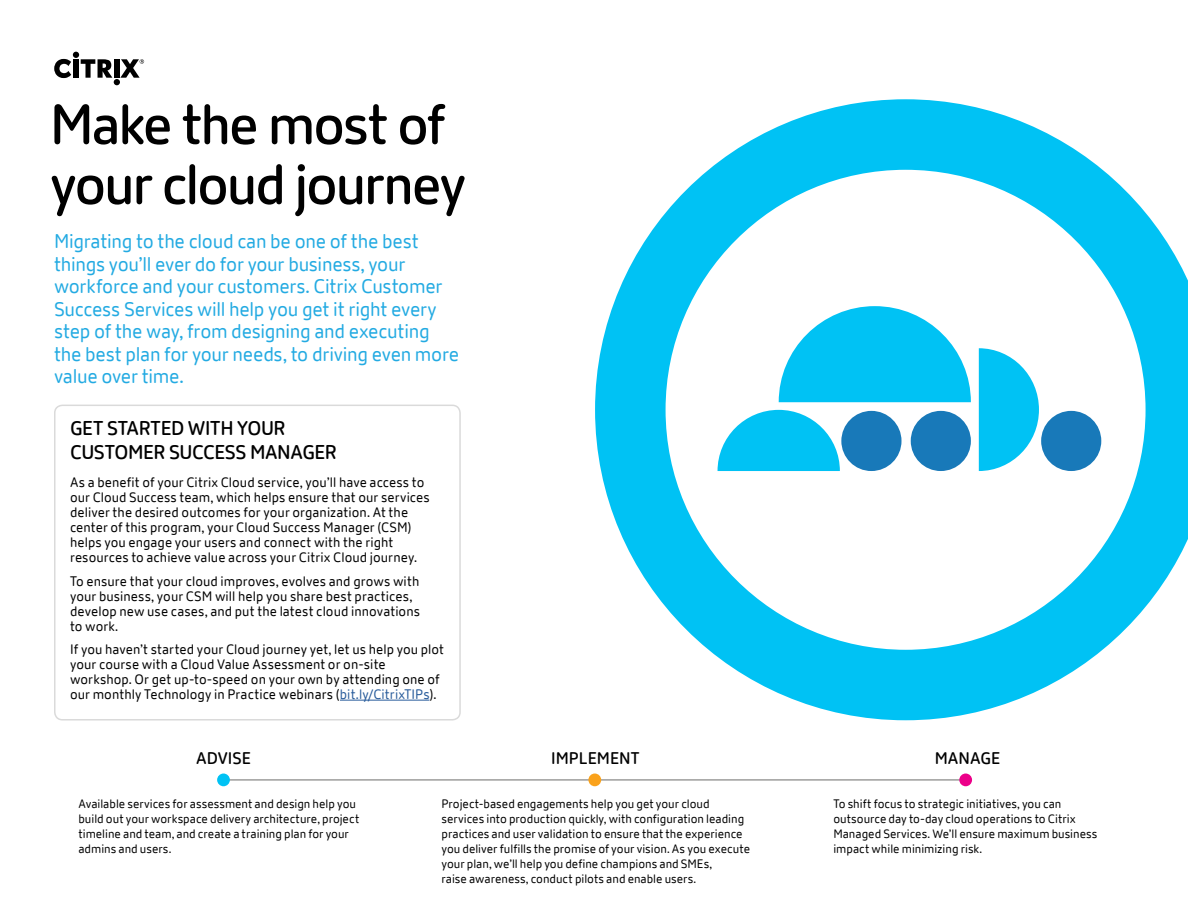
<style>
.page{position:relative;width:1188px;height:918px;background:#fff}
.page>*{position:absolute;margin:0;border:0;box-sizing:border-box;transform-origin:0 0}
.t1{font:600 55.5px/60px "Citrix New Sans";letter-spacing:-.04em;color:#000}
.t2{font:19.5px/22.5px "Citrix New Sans";letter-spacing:-.015em;color:#23aae2}
.t3{font:600 19.5px/24px "Citrix New Sans";letter-spacing:-.02em;color:#000}
.t4{font:600 16.5px "Citrix New Sans";color:#000}
.t5{font:13.5px/15px "Citrix New Sans";letter-spacing:.005em;color:#000}
.t6{font:12px/15px "Citrix New Sans";color:#000}
.s1{color:#275b9b}
</style>
<div class="page">
<svg style="left:54px;top:52px;width:90px;height:33px"></svg>
<div style="left:54px;top:405px;width:407px;height:316px;border:2px solid #dadada;border-radius:8px"></div>
<hr style="left:340px;top:700px;width:89px;height:1px;background:#275b9b">
<hr style="left:220px;top:779px;width:746px;height:2px;background:#9d9d9c">
<div style="left:217px;top:774px;width:13px;height:12px;background:#00c2f4;border-radius:50%"></div>
<div style="left:959px;top:774px;width:13px;height:12px;background:#ec0089;border-radius:50%"></div>
<div style="left:588px;top:774px;width:13px;height:12px;background:#faa21b;border-radius:50%"></div>
<svg style="left:595px;top:99px;width:593px;height:621px"></svg>
<h1 class="t1" style="left:50px;top:95px;width:418px">Make the most of your cloud journey</h1>
<p class="t2" style="left:54px;top:231px;width:407px">Migrating to the cloud can be one of the best things you’ll ever do for your business, your workforce and your customers. Citrix Customer Success Services will help you get it right every step of the way, from designing and executing the best plan for your needs, to driving even more value over time.</p>
<h2 class="t3" style="left:70px;top:417px;width:268px">GET STARTED WITH YOUR<br>CUSTOMER SUCCESS MANAGER</h2>
<p class="t5" style="left:70px;top:475px;width:361px">As a benefit of your Citrix Cloud service, you’ll have access to our Cloud Success team, which helps ensure that our services deliver the desired outcomes for your organization. At the center of this program, your Cloud Success Manager (CSM) helps you engage your users and connect with the right resources to achieve value across your Citrix Cloud journey.</p>
<p class="t5" style="left:70px;top:574px;width:352px">To ensure that your cloud improves, evolves and grows with your business, your CSM will help you share best practices, develop new use cases, and put the latest cloud innovations to work.</p>
<p class="t5" style="left:70px;top:642px;width:376px">If you haven’t started your Cloud journey yet, let us help you plot your course with a Cloud Value Assessment or on-site workshop. Or get up-to-speed on your own by attending one of our monthly Technology in Practice webinars (<span class="s1">bit.ly/CitrixTIPs</span>).</p>
<p class="t4" style="left:196px;top:749px;width:56px">ADVISE</p>
<p class="t4" style="left:551px;top:749px;width:90px">IMPLEMENT</p>
<p class="t4" style="left:935px;top:749px;width:67px">MANAGE</p>
<p class="t6" style="left:78px;top:796px;width:282px">Available services for assessment and design help you build out your workspace delivery architecture, project timeline and team, and create a training plan for your admins and users.</p>
<p class="t6" style="left:441px;top:796px;width:310px">Project-based engagements help you get your cloud services into production quickly, with configuration leading practices and user validation to ensure that the experience you deliver fulfills the promise of your vision. As you execute your plan, we’ll help you define champions and SMEs,<br>raise awareness, conduct pilots and enable users.</p>
<p class="t6" style="left:833px;top:796px;width:266px">To shift focus to strategic initiatives, you can outsource day to-day cloud operations to Citrix Managed Services. We’ll ensure maximum business impact while minimizing risk.</p>
</div>
